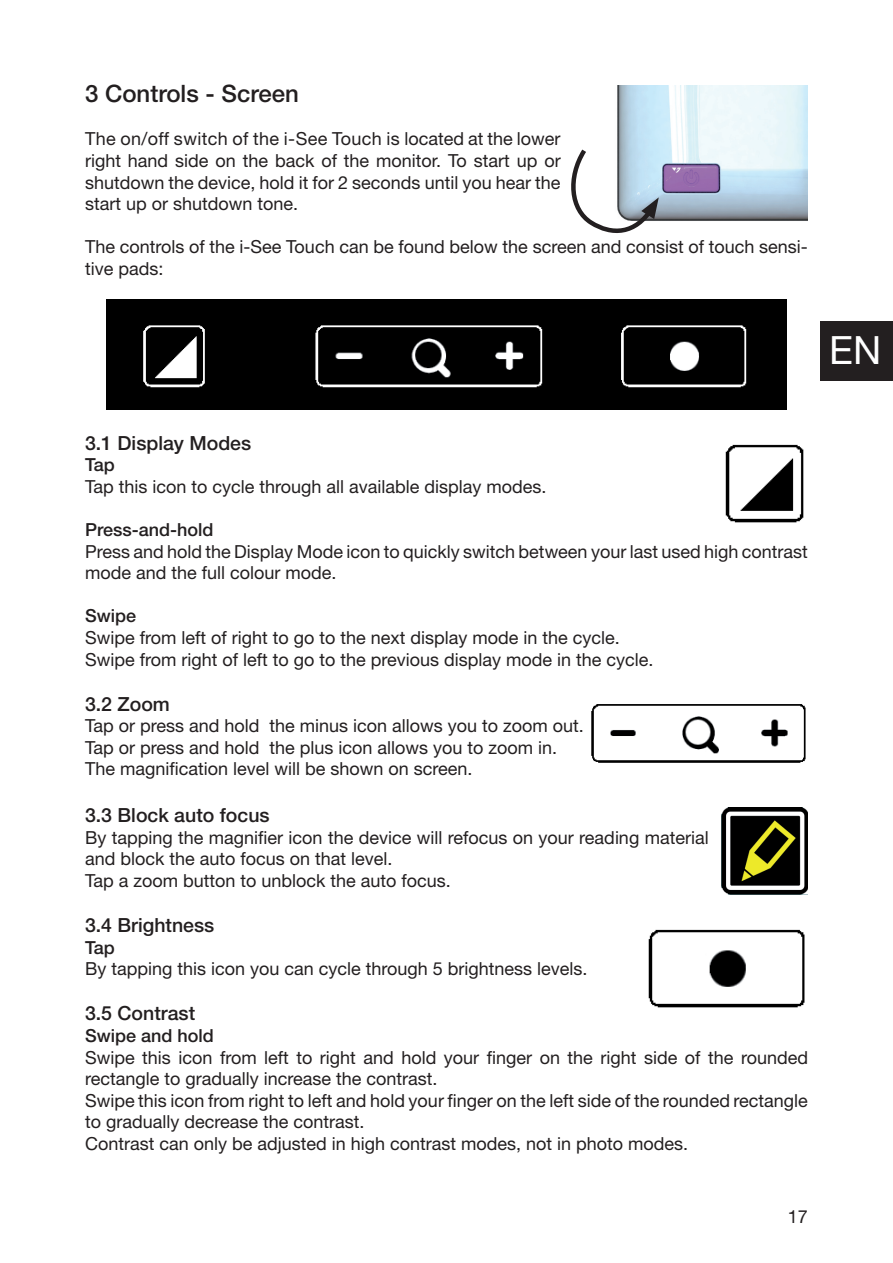
<style>
.page{position:relative;width:893px;height:1263px;background:#fff}
.page>*{position:absolute;margin:0;border:0;box-sizing:border-box;transform-origin:0 0}
.t1{font:39px "Helvetica Neue LT Std";color:#fff}
.t2{font:500 24px "Helvetica Neue LT Std";color:#231f20}
.t3{font:500 19.5px "Helvetica Neue LT Std";color:#231f20}
.t4{font:18px/21.6px "Helvetica Neue LT Std";color:#231f20}
.t5{font:500 18px "Helvetica Neue LT Std";color:#231f20}
</style>
<div class="page">
<div style="left:821px;top:321px;width:72px;height:60px;background:#231f20"></div>
<img style="left:617px;top:85px;width:191px;height:136px">
<svg style="left:571px;top:145px;width:88px;height:88px"></svg>
<img style="left:106px;top:299px;width:680px;height:111px">
<img style="left:725px;top:444px;width:79px;height:79px">
<img style="left:591px;top:704px;width:215px;height:59px">
<img style="left:721px;top:808px;width:87px;height:86px">
<img style="left:648px;top:929px;width:157px;height:79px">
<h2 class="t2" style="left:85px;top:79px;width:215px">3 Controls - Screen</h2>
<p class="t4" style="left:85px;top:128px;width:477px;text-align:justify">The on/off switch of the i-See Touch is located at the lower right hand side on the back of the monitor. To start up or shutdown the device, hold it for 2 seconds until you hear the start up or shutdown tone.</p>
<p class="t4" style="left:85px;top:236px;width:724px">The controls of the i-See Touch can be found below the screen and consist of touch sensi&shy;tive pads:</p>
<h1 class="t1" style="left:829px;top:327px;width:53px">EN</h1>
<p class="t3" style="left:85px;top:431px;width:168px">3.1 Display Modes</p>
<p class="t5" style="left:85px;top:454px;width:31px">Tap</p>
<p class="t4" style="left:85px;top:475px;width:463px">Tap this icon to cycle through all available display modes.</p>
<p class="t5" style="left:85px;top:519px;width:130px">Press-and-hold</p>
<p class="t4" style="left:85px;top:540px;width:724px">Press and hold the Display Mode icon to quickly switch between your last used high contrast mode and the full colour mode.</p>
<p class="t5" style="left:85px;top:605px;width:53px">Swipe</p>
<p class="t4" style="left:85px;top:627px;width:570px">Swipe from left of right to go to the next display mode in the cycle.<br>Swipe from right of left to go to the previous display mode in the cycle.</p>
<p class="t3" style="left:85px;top:692px;width:86px">3.2 Zoom</p>
<p class="t4" style="left:85px;top:715px;width:500px">Tap or press and hold the minus icon allows you to zoom out.<br>Tap or press and hold the plus icon allows you to zoom in.<br>The magnification level will be shown on screen.</p>
<p class="t3" style="left:85px;top:804px;width:186px">3.3 Block auto focus</p>
<p class="t4" style="left:85px;top:826px;width:625px">By tapping the magnifier icon the device will refocus on your reading material and block the auto focus on that level.<br>Tap a zoom button to unblock the auto focus.</p>
<p class="t3" style="left:85px;top:913px;width:131px">3.4 Brightness</p>
<p class="t5" style="left:85px;top:936px;width:31px">Tap</p>
<p class="t4" style="left:85px;top:958px;width:504px">By tapping this icon you can cycle through 5 brightness levels.</p>
<p class="t3" style="left:85px;top:1002px;width:112px">3.5 Contrast</p>
<p class="t5" style="left:85px;top:1025px;width:130px">Swipe and hold</p>
<p class="t4" style="left:85px;top:1046px;width:724px">Swipe this icon from left to right and hold your finger on the right side of the rounded rectangle to gradually increase the contrast.<br>Swipe this icon from right to left and hold your finger on the left side of the rounded rectangle to gradually decrease the contrast.<br>Contrast can only be adjusted in high contrast modes, not in photo modes.</p>
<p class="t4" style="left:788px;top:1205px;width:22px">17</p>
</div>
